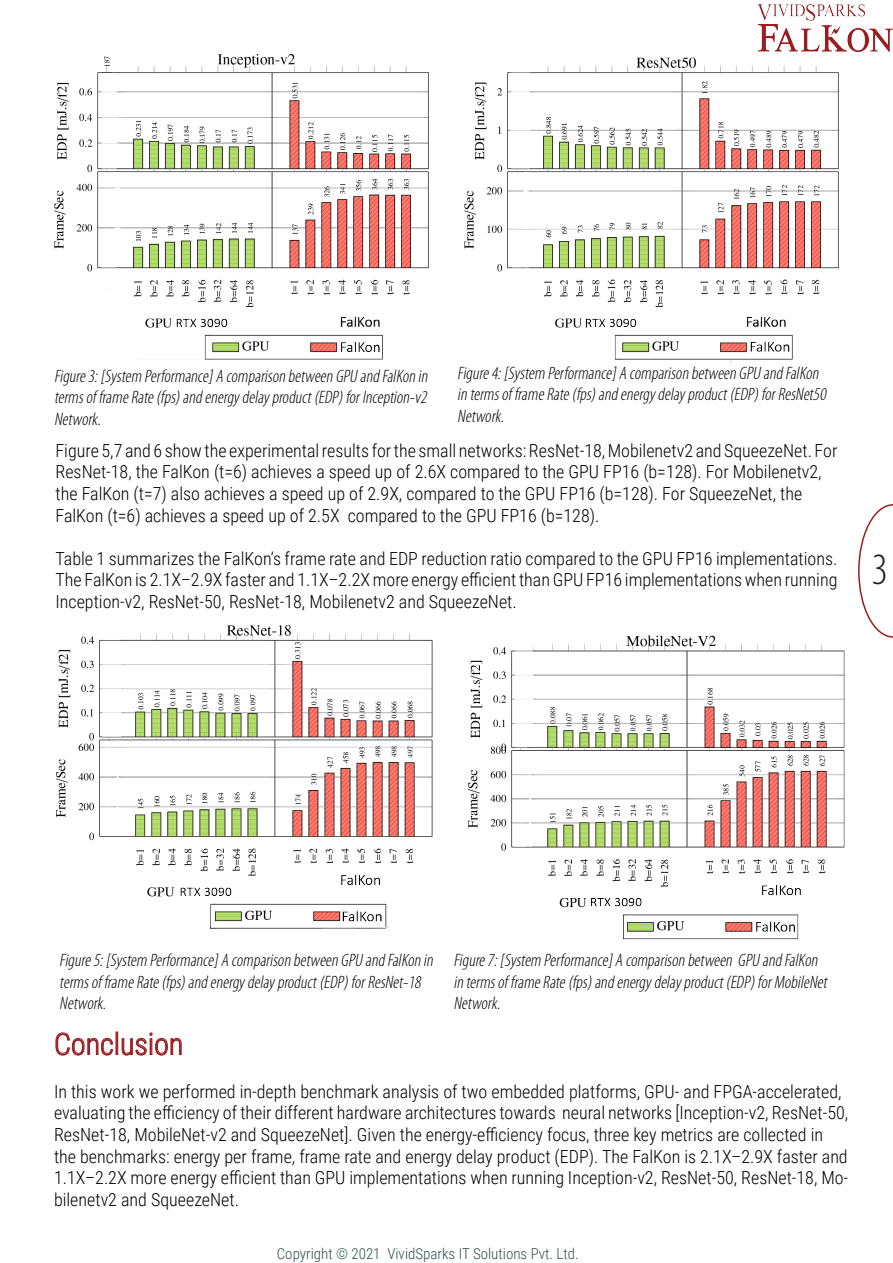
<style>
.page{position:relative;width:893px;height:1263px;background:#fff}
.page>*{position:absolute;margin:0;border:0;box-sizing:border-box;transform-origin:0 0}
.t1{font:300 condensed 45px "Myriad Pro";color:#231f20}
.t2{font:300 30px "Roboto Condensed";color:#991c20}
.t3{font:300 18px/21.6px "Roboto Condensed";color:#000}
.t4{font:italic 300 condensed 18px/21.6px "Myriad Pro";color:#000}
.t5{font:300 15px "Roboto Condensed";color:#2f4f4f}
</style>
<div class="page">
<svg style="left:55px;top:1032px;width:58px;height:23px"></svg>
<div style="left:116px;top:1032px;width:2px;height:23px;border:1px solid #991c20"></div>
<svg style="left:121px;top:1032px;width:61px;height:23px"></svg>
<svg style="left:858px;top:504px;width:35px;height:134px"></svg>
<img style="left:757px;top:4px;width:108px;height:17px">
<img style="left:758px;top:24px;width:135px;height:27px">
<img style="left:54px;top:54px;width:785px;height:306px">
<img style="left:56px;top:625px;width:788px;height:315px">
<p class="t4" style="left:457px;top:363px;width:374px">Figure4:[System Performance]A comparison between GPU and FalKon in termsof frameRate(fps)and energydelayproduct(EDP)forResNet50<br>Network.</p>
<p class="t4" style="left:54px;top:366px;width:379px;text-align:justify">Figure3:[System Performance]A comparison between GPU and FalKon in termsof frameRate(fps)and energydelayproduct(EDP)forInception-v2<br>Network.</p>
<p class="t3" style="left:56px;top:439px;width:783px">Figure 5,7 and 6 show the experimental results for the small networks: ResNet-18, Mobilenetv2 and SqueezeNet. For</p>
<p class="t3" style="left:56px;top:461px;width:768px">ResNet-18, the FalKon (t=6) achieves a speed up of 2.6X compared to the GPU FP16 (b=128). For Mobilenetv2,</p>
<p class="t3" style="left:56px;top:482px;width:748px">the FalKon (t=7) also achieves a speed up of 2.9X, compared to the GPU FP16 (b=128). For SqueezeNet, the</p>
<p class="t3" style="left:56px;top:504px;width:545px">FalKon (t=6) achieves a speed up of 2.5X compared to the GPU FP16 (b=128).</p>
<p class="t3" style="left:56px;top:547px;width:783px;text-align:justify">Table 1 summarizes the FalKon’s frame rate and EDP reduction ratio compared to the GPU FP16 implementations.<br>The FalKon is 2.1X–2.9X faster and 1.1X–2.2X more energy efficient than GPU FP16 implementations when running Inception-v2, ResNet-50, ResNet-18, Mobilenetv2 and SqueezeNet.</p>
<p class="t1" style="left:872px;top:545px;width:18px">3</p>
<p class="t4" style="left:59px;top:950px;width:379px">Figure5:[System Performance]A comparison between GPU and FalKon in termsof frameRate(fps)and energydelayproduct(EDP)forResNet-18<br>Network.</p>
<p class="t4" style="left:453px;top:950px;width:378px">Figure7:[System Performance]A comparison between GPU and FalKon in termsof frameRate(fps)and energydelayproduct(EDP)forMobileNet<br>Network.</p>
<p class="t2" style="left:54px;top:1023px;width:131px">Conclusion</p>
<p class="t3" style="left:54px;top:1080px;width:796px">In this work we performed in-depth benchmark analysis of two embedded platforms, GPU- and FPGA-accelerated, evaluating the efficiency of their different hardware architectures towards neural networks [Inception-v2, ResNet-50, ResNet-18, MobileNet-v2 and SqueezeNet]. Given the energy-efficiency focus, three key metrics are collected in the benchmarks: energy per frame, frame rate and energy delay product (EDP). The FalKon is 2.1X–2.9X faster and 1.1X–2.2X more energy efficient than GPU implementations when running Inception-v2, ResNet-50, ResNet-18, Mo&shy;bilenetv2 and SqueezeNet.</p>
<p class="t5" style="left:277px;top:1243px;width:303px">Copyright © 2021 VividSparks IT Solutions Pvt. Ltd.</p>
</div>
